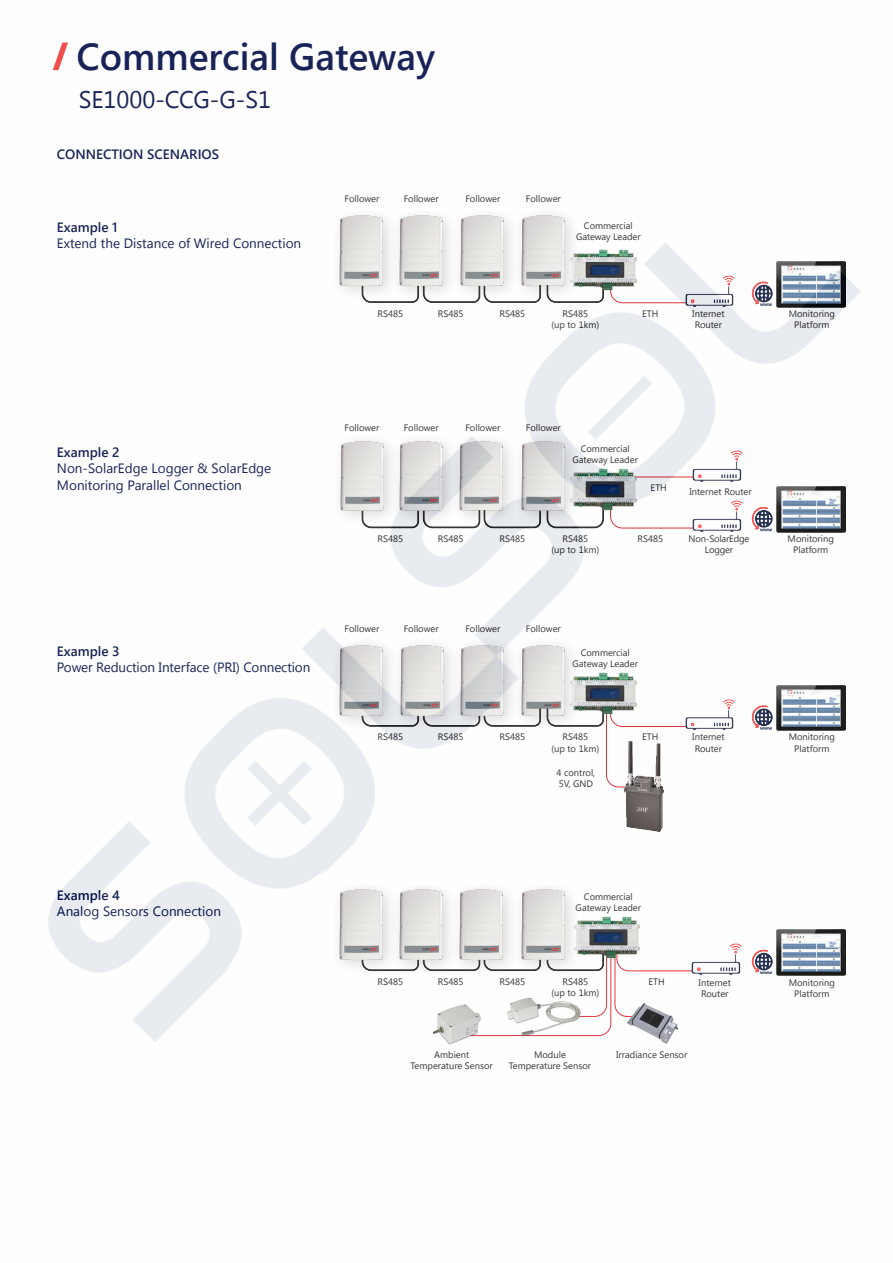
<style>
.page{position:relative;width:893px;height:1263px;background:#fff}
.page>*{position:absolute;margin:0;border:0;box-sizing:border-box;transform-origin:0 0}
.t1{font:600 37.5px "Segoe UI";color:#000d46}
.t2{font:24px "Segoe UI";color:#000d46}
.t3{font:13.5px/16.2px "Segoe UI";color:#000d46}
.t4{font:600 13.5px "Segoe UI";color:#000d46}
.t5{font:9.3px/11.2px "Segoe UI";color:#231f20;text-align:center}
.t6{font:9.3px/11.2px "Segoe UI";letter-spacing:-.02em;color:#231f20;text-align:center}
</style>
<div class="page">
<img style="left:48px;top:214px;width:813px;height:828px">
<h1 class="t1" style="left:77px;top:26px;width:360px">Commercial Gateway</h1>
<h2 class="t2" style="left:79px;top:82px;width:194px">SE1000-C C G G- 1S-</h2>
<h3 class="t4" style="left:57px;top:143px;width:164px">CONNECTION SCENARIOS</h3>
<h3 class="t4" style="left:57px;top:216px;width:62px">Example 1</h3>
<h3 class="t3" style="left:57px;top:234px;width:246px">Extend the Distance of Wired Connection</h3>
<p class="t5" style="left:344px;top:193px;width:36px">Follower</p>
<p class="t5" style="left:404px;top:193px;width:36px">Follower</p>
<p class="t5" style="left:465px;top:193px;width:36px">Follower</p>
<p class="t5" style="left:526px;top:193px;width:36px">Follower</p>
<p class="t5" style="left:576px;top:220px;width:66px">Commercial<br>Gateway Leader</p>
<p class="t5" style="left:377px;top:307px;width:27px">RS485</p>
<p class="t5" style="left:438px;top:307px;width:27px">RS485</p>
<p class="t5" style="left:499px;top:307px;width:27px">RS485</p>
<p class="t5" style="left:562px;top:307px;width:27px">RS485</p>
<p class="t5" style="left:551px;top:318px;width:49px">(up to 1km(</p>
<p class="t5" style="left:692px;top:307px;width:34px;text-align:left">Internet<br>Router</p>
<p class="t5" style="left:642px;top:307px;width:18px">ETH</p>
<p class="t5" style="left:789px;top:307px;width:48px">Monitoring<br>Platform</p>
<h3 class="t4" style="left:57px;top:441px;width:64px">Example 2</h3>
<h3 class="t3" style="left:57px;top:460px;width:216px">Non-SolarEdge Logger &amp; SolarEdge<br>Monitoring Parallel Connection</h3>
<h3 class="t4" style="left:57px;top:640px;width:64px">Example 3</h3>
<h3 class="t3" style="left:57px;top:658px;width:255px">Power Reduction Interface (PRI) Connection</h3>
<p class="t5" style="left:344px;top:421px;width:36px">Follower</p>
<p class="t5" style="left:404px;top:421px;width:36px">Follower</p>
<p class="t5" style="left:465px;top:421px;width:36px">Follower</p>
<p class="t5" style="left:526px;top:421px;width:36px">Follower</p>
<p class="t5" style="left:572px;top:443px;width:67px">Commercial<br>Gateway Leader</p>
<p class="t5" style="left:651px;top:481px;width:18px">ETH</p>
<p class="t5" style="left:377px;top:532px;width:27px">RS485</p>
<p class="t5" style="left:438px;top:532px;width:27px">RS485</p>
<p class="t5" style="left:499px;top:532px;width:27px">RS485</p>
<p class="t5" style="left:562px;top:532px;width:27px">RS485</p>
<p class="t5" style="left:551px;top:544px;width:49px">(up to 1km(</p>
<p class="t5" style="left:637px;top:532px;width:27px">RS485</p>
<p class="t5" style="left:689px;top:486px;width:64px">Internet Router</p>
<p class="t6" style="left:689px;top:532px;width:62px">Non-SolarEdge<br>Logger</p>
<p class="t5" style="left:344px;top:622px;width:36px">Follower</p>
<p class="t5" style="left:404px;top:622px;width:36px">Follower</p>
<p class="t5" style="left:465px;top:622px;width:36px">Follower</p>
<p class="t5" style="left:526px;top:622px;width:36px">Follower</p>
<p class="t5" style="left:572px;top:646px;width:67px">Commercial<br>Gateway Leader</p>
<p class="t5" style="left:377px;top:731px;width:27px">RS485</p>
<p class="t5" style="left:438px;top:731px;width:27px">RS485</p>
<p class="t5" style="left:499px;top:731px;width:27px">RS485</p>
<p class="t5" style="left:562px;top:731px;width:27px">RS485</p>
<p class="t5" style="left:551px;top:742px;width:49px">(up to 1km(</p>
<p class="t5" style="left:692px;top:731px;width:34px;text-align:left">Internet<br>Router</p>
<p class="t5" style="left:557px;top:766px;width:40px;text-align:left">4 control, , V5 GND</p>
<p class="t5" style="left:642px;top:731px;width:18px">ETH</p>
<p class="t5" style="left:788px;top:532px;width:48px">Monitoring<br>Platform</p>
<p class="t5" style="left:789px;top:731px;width:48px">Monitoring<br>Platform</p>
<h3 class="t4" style="left:57px;top:884px;width:65px">Example 4</h3>
<h3 class="t3" style="left:57px;top:903px;width:166px">Analog Sensors Connection</h3>
<p class="t5" style="left:576px;top:890px;width:67px">Commercial<br>Gateway Leader</p>
<p class="t5" style="left:377px;top:975px;width:27px">RS485</p>
<p class="t5" style="left:438px;top:975px;width:27px">RS485</p>
<p class="t5" style="left:499px;top:975px;width:27px">RS485</p>
<p class="t5" style="left:562px;top:975px;width:27px">RS485</p>
<p class="t5" style="left:648px;top:975px;width:18px">ETH</p>
<p class="t5" style="left:551px;top:986px;width:49px">(up to 1km(</p>
<p class="t5" style="left:699px;top:976px;width:34px;text-align:left">Internet<br>Router</p>
<p class="t5" style="left:411px;top:1049px;width:84px">Ambient<br>Temperature Sensor</p>
<p class="t5" style="left:616px;top:1049px;width:73px">Irradiance Sensor</p>
<p class="t5" style="left:509px;top:1049px;width:84px">Module<br>Temperature Sensor</p>
<p class="t5" style="left:789px;top:976px;width:48px">Monitoring<br>Platform</p>
</div>
